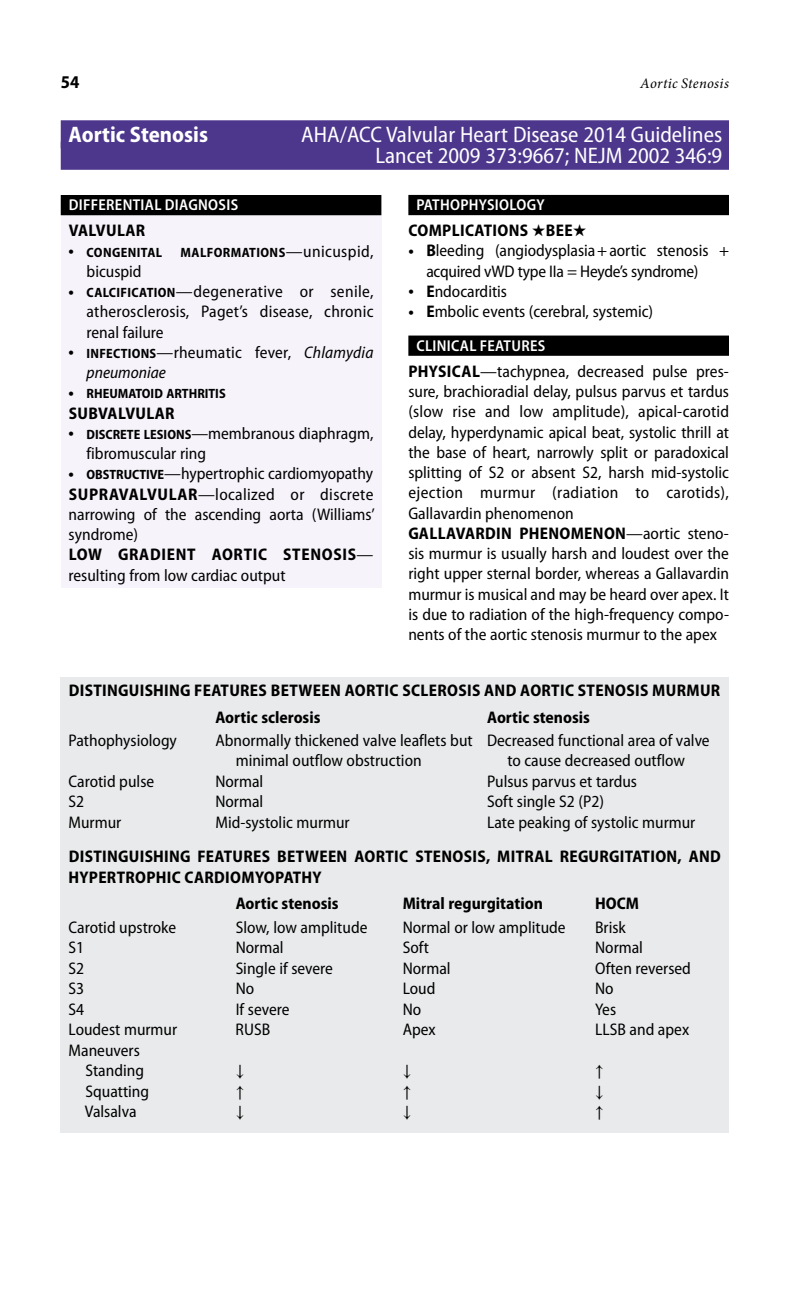
<style>
.page{position:relative;width:810px;height:1296px;background:#fff}
.page>*{position:absolute;margin:0;border:0;box-sizing:border-box;transform-origin:0 0}
.t1{font:semi-condensed 22.5px/21.4px "Jdcjtf Myriad Pro";color:#fff;text-align:right}
.t2{font:700 semi-condensed 22.5px "Sntbmc Myriad Pro";color:#fff}
.t3{font:700 semi-condensed 18px "Sntbmc Myriad Pro";color:#000}
.t4{font:semi-condensed 16.88px/20.2px "Jdcjtf Myriad Pro";color:#000;text-align:justify}
.t5{font:700 semi-condensed 16.88px/26.8px "Sntbmc Myriad Pro";letter-spacing:.02em;color:#000}
.t6{font:700 semi-condensed 16.88px "Sntbmc Myriad Pro";color:#000}
.t7{font:700 semi-condensed 16.88px "Sntbmc Myriad Pro";letter-spacing:.04em;color:#000}
.t8{font:italic semi-condensed 16.88px "Ckmllm Myriad Pro";color:#000}
.t9{font:16.88px "Mcnbtr STIX General";color:#000}
.t10{font:600 semi-condensed 15.75px "Rjvfqj Myriad Pro";letter-spacing:.02em;color:#fff}
.t11{font:italic 14.62px "Tytdvt Minion Pro";letter-spacing:.02em;color:#000}
.t12{font:700 semi-condensed 13.5px "Sntbmc Myriad Pro";letter-spacing:.03em;color:#000}
.t13{font:700 semi-condensed 13.5px "Sntbmc Myriad Pro";letter-spacing:.005em;color:#000}
.s1{font-family:"Sntbmc Myriad Pro";font-weight:700}
.s2{font-family:"Jdcjtf Myriad Pro";font-weight:400}
.s3{font-family:"Jdcjtf Myriad Pro";font-weight:400;font-size:16.88px}
.s4{font-family:"Sntbmc Myriad Pro";font-weight:700;font-size:13.5px}
.s5{font-family:"Ckmllm Myriad Pro";font-style:italic}
</style>
<div class="page">
<div style="left:61px;top:120px;width:668px;height:28px;background:#4d378d"></div>
<div style="left:61px;top:142px;width:668px;height:28px;background:#4d378d"></div>
<div style="left:408px;top:195px;width:321px;height:20px;background:#000"></div>
<div style="left:408px;top:336px;width:321px;height:20px;background:#000"></div>
<div style="left:61px;top:195px;width:320px;height:392px;background:#f6f3fa"></div>
<div style="left:61px;top:195px;width:320px;height:20px;background:#000"></div>
<div style="left:61px;top:677px;width:668px;height:167px;background:#e9eaeb"></div>
<div style="left:61px;top:844px;width:668px;height:289px;background:#e9eaeb"></div>
<p class="t3" style="left:61px;top:75px;width:20px">54</p>
<h1 class="t2" style="left:69px;top:126px;width:141px">Aortic Stenosis</h1>
<h1 class="t1" style="left:301px;top:125px;width:423px">AHA/ACC Valvular Heart Disease 2014 Guidelines<br>Lancet 2009 373:9667; NEJM 2002 346:9</h1>
<p class="t10" style="left:416px;top:199px;width:130px">PATHOPHYSIOLOGY</p>
<p class="t5" style="left:409px;top:219px;width:180px">COMPLICATIONS ★BEE★</p>
<p class="t4" style="left:426px;top:242px;width:304px;text-indent:-18px">• <span class="s1">B</span> leeding (angiodysplasia + aortic stenosis + acquired vWD type IIa = Heyde’s syndrome)</p>
<p class="t4" style="left:408px;top:282px;width:100px">• <span class="s1">E</span> ndocarditis</p>
<p class="t4" style="left:408px;top:303px;width:246px">• <span class="s1">E</span> mbolic events (cerebral, systemic)</p>
<p class="t10" style="left:416px;top:340px;width:130px">CLINICAL FEATURES</p>
<p class="t4" style="left:408px;top:362px;width:322px"><span class="s1">P H YSICAL</span> —tachypnea, decreased pulse pres&shy;sure, brachioradial delay, pulsus parvus et tardus (slow rise and low amplitude), apical-carotid delay, hyperdynamic apical beat, systolic thrill at the base of heart, narrowly split or paradoxical splitting of S2 or absent S2, harsh mid-systolic ejection murmur (radiation to carotids), Gallavardin phenomenon</p>
<p class="t5" style="left:408px;top:521px;width:322px">G ALLAVARDIN P H ENOMENON <span class="s2">—aortic steno-</span></p>
<p class="t4" style="left:408px;top:545px;width:322px">sis murmur is usually harsh and loudest over the right upper sternal border, whereas a Gallavardin murmur is musical and may be heard over apex. It is due to radiation of the high-frequency compo&shy;nents of the aortic stenosis murmur to the apex</p>
<p class="t11" style="left:640px;top:77px;width:90px">Aortic Stenosis</p>
<p class="t10" style="left:69px;top:199px;width:171px">DIFFERENTIAL DIAGNOSIS</p>
<p class="t5" style="left:69px;top:219px;width:78px">VALVULAR</p>
<p class="t12" style="left:69px;top:247px;width:95px">• CONGENITAL</p>
<p class="t12" style="left:181px;top:247px;width:194px">MALFORMATIONS <span class="s3">—unicuspid,</span></p>
<p class="t4" style="left:87px;top:262px;width:57px">bicuspid</p>
<p class="t4" style="left:87px;top:283px;width:288px;text-indent:-18px">• <span class="s4">CALCIFICATION</span> —degenerative or senile, atherosclerosis, Paget’s disease, chronic renal failure</p>
<p class="t4" style="left:69px;top:343px;width:306px">• <span class="s4">INFECTIONS</span> —rheumatic fever, <span class="s5">Chlamydia</span></p>
<p class="t8" style="left:87px;top:366px;width:81px">pneumoniae</p>
<p class="t13" style="left:69px;top:389px;width:159px">• RHEUMATOID ARTHRITIS</p>
<p class="t5" style="left:69px;top:401px;width:107px">SUBVALVULAR</p>
<p class="t4" style="left:87px;top:424px;width:288px;text-indent:-18px">• <span class="s4">DISCRETE LESIONS</span> —membranous diaphragm, fibromuscular ring</p>
<p class="t4" style="left:69px;top:465px;width:308px">• <span class="s4">OBSTRUCTIVE</span> —hypertrophic cardiomyo pathy <span class="s1">SUPRAVALVULAR</span> —localized or discrete narrowing of the ascending aorta (Williams’ syndrome)</p>
<p class="t7" style="left:69px;top:548px;width:306px">LOW G RADIENT AORTIC STENOSIS <span class="s2">—</span></p>
<p class="t4" style="left:69px;top:566px;width:218px">resulting from low cardiac output</p>
<p class="t5" style="left:215px;top:678px;width:506px;text-indent:-147px">DISTIN G UIS H IN G FEATURES BETWEEN AORTIC SCLEROSIS AND AORTIC STENOSIS MURMUR<br>Aortic sclerosis</p>
<p class="t6" style="left:487px;top:711px;width:104px">Aortic stenosis</p>
<p class="t4" style="left:69px;top:732px;width:110px">Pathophysiology</p>
<p class="t4" style="left:236px;top:732px;width:239px;text-indent:-20px">Abnormally thickened valve leaflets but minimal outflow obstruction</p>
<p class="t4" style="left:487px;top:732px;width:224px;text-align:center">Decreased functional area of valve to cause decreased outflow</p>
<p class="t4" style="left:69px;top:772px;width:87px">Carotid pulse</p>
<p class="t4" style="left:215px;top:772px;width:49px">Normal</p>
<p class="t4" style="left:487px;top:772px;width:151px">Pulsus parvus et tardus</p>
<p class="t4" style="left:69px;top:793px;width:17px">S2</p>
<p class="t4" style="left:215px;top:793px;width:49px">Normal</p>
<p class="t4" style="left:487px;top:793px;width:118px">Soft single S2 (P2)</p>
<p class="t4" style="left:69px;top:814px;width:54px">Murmur</p>
<p class="t4" style="left:215px;top:814px;width:136px">Mid-systolic murmur</p>
<p class="t4" style="left:487px;top:814px;width:210px">Late peaking of systolic murmur</p>
<p class="t5" style="left:69px;top:848px;width:654px;line-height:20.2px">DISTIN G UIS H IN G FEATURES BETWEEN AORTIC STENOSIS, MITRAL RE G UR G ITATION, AND<br>H YPERTROP H IC CARDIOMYOPAT H Y</p>
<p class="t6" style="left:236px;top:897px;width:104px">Aortic stenosis</p>
<p class="t6" style="left:403px;top:897px;width:142px">Mitral regurgitation</p>
<p class="t5" style="left:595px;top:892px;width:45px">H OCM</p>
<p class="t4" style="left:69px;top:918px;width:109px">Carotid upstroke</p>
<p class="t4" style="left:236px;top:918px;width:133px">Slow, low amplitude</p>
<p class="t4" style="left:403px;top:918px;width:164px">Normal or low amplitude</p>
<p class="t4" style="left:595px;top:918px;width:32px">Brisk</p>
<p class="t4" style="left:69px;top:939px;width:17px">S1</p>
<p class="t4" style="left:236px;top:939px;width:49px">Normal</p>
<p class="t4" style="left:403px;top:939px;width:28px">Soft</p>
<p class="t4" style="left:595px;top:939px;width:49px">Normal</p>
<p class="t4" style="left:69px;top:959px;width:17px">S2</p>
<p class="t4" style="left:236px;top:959px;width:99px">Single if severe</p>
<p class="t4" style="left:403px;top:959px;width:49px">Normal</p>
<p class="t4" style="left:595px;top:959px;width:97px">Often reversed</p>
<p class="t4" style="left:69px;top:980px;width:17px">S3</p>
<p class="t4" style="left:236px;top:980px;width:20px">No</p>
<p class="t4" style="left:403px;top:980px;width:34px">Loud</p>
<p class="t4" style="left:595px;top:980px;width:20px">No</p>
<p class="t4" style="left:69px;top:1000px;width:17px">S4</p>
<p class="t4" style="left:236px;top:1000px;width:55px">If severe</p>
<p class="t4" style="left:403px;top:1000px;width:20px">No</p>
<p class="t4" style="left:595px;top:1000px;width:23px">Yes</p>
<p class="t4" style="left:69px;top:1021px;width:110px">Loudest murmur</p>
<p class="t4" style="left:236px;top:1021px;width:36px">RUSB</p>
<p class="t4" style="left:403px;top:1021px;width:35px">Apex</p>
<p class="t4" style="left:595px;top:1021px;width:96px">LLSB and apex</p>
<p class="t4" style="left:69px;top:1041px;width:77px;text-align:right">Maneuvers<br>Standing</p>
<p class="t9" style="left:236px;top:1059px;width:10px">↓</p>
<p class="t9" style="left:403px;top:1059px;width:10px">↓</p>
<p class="t9" style="left:595px;top:1059px;width:10px">↑</p>
<p class="t4" style="left:85px;top:1082px;width:65px">Squatting</p>
<p class="t9" style="left:236px;top:1079px;width:10px">↑</p>
<p class="t9" style="left:403px;top:1079px;width:10px">↑</p>
<p class="t9" style="left:595px;top:1079px;width:10px">↓</p>
<p class="t4" style="left:85px;top:1103px;width:53px">Valsalva</p>
<p class="t9" style="left:236px;top:1100px;width:10px">↓</p>
<p class="t9" style="left:403px;top:1100px;width:10px">↓</p>
<p class="t9" style="left:595px;top:1100px;width:10px">↑</p>
</div>
